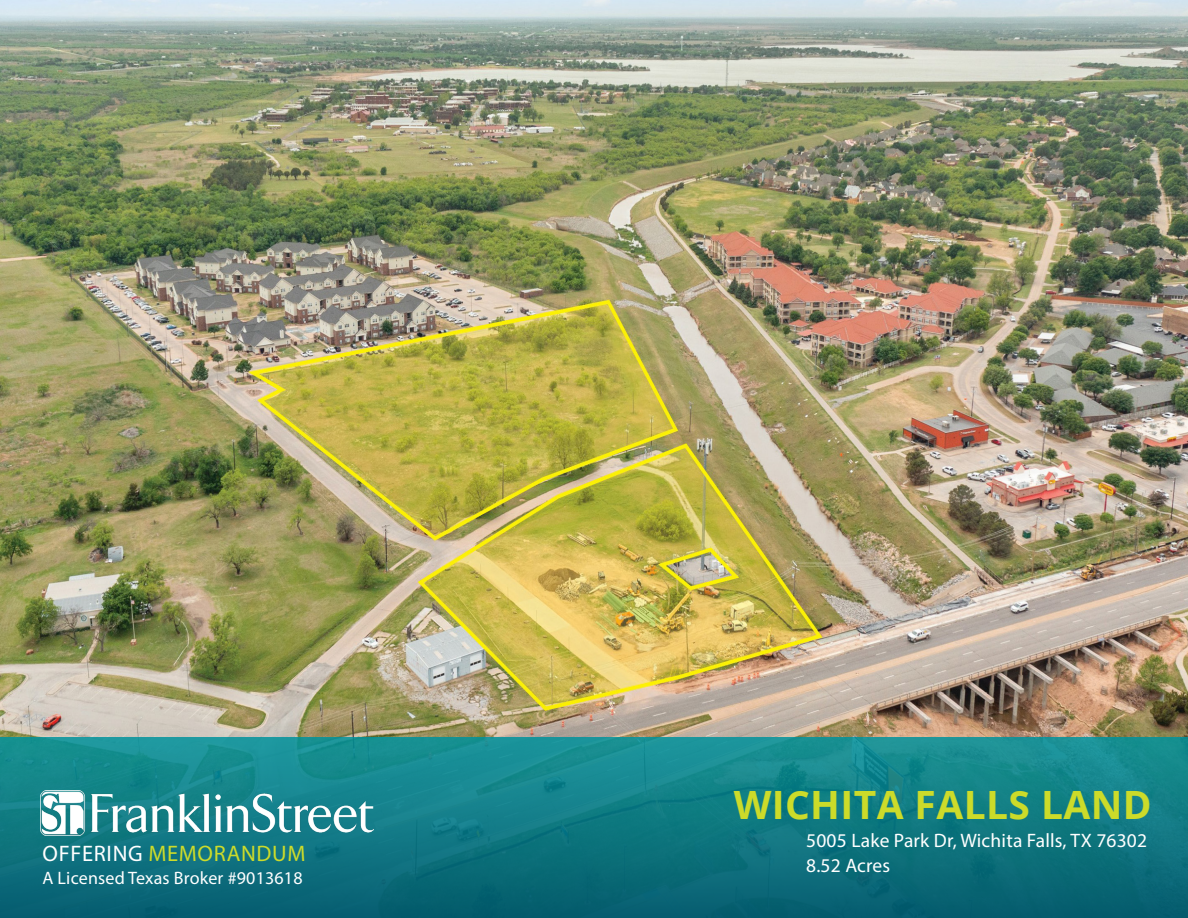
<style>
.page{position:relative;width:1188px;height:918px;background:#fff}
.page>*{position:absolute;margin:0;border:0;box-sizing:border-box;transform-origin:0 0}
.t1{font:700 39px "Open Sans";letter-spacing:.01em;color:#ccdb2a}
.t2{font:22.5px "Myriad Pro";letter-spacing:.03em;color:#ccdb2a}
.t3{font:19.5px "Myriad Pro";letter-spacing:.01em;color:#fff}
.t4{font:18px "Myriad Pro";letter-spacing:.01em;color:#fff}
.s1{color:#fff}
</style>
<div class="page">
<img style="left:0;top:0;width:1188px;height:673px">
<img style="left:0;top:673px;width:1188px;height:64px">
<div style="left:0;top:737px;width:1188px;height:181px;background:linear-gradient(to bottom,#1b9597,#065d6e)"></div>
<img style="left:41px;top:790px;width:333px;height:45px">
<p class="t2" style="left:43px;top:840px;width:264px"><span class="s1">OFFERING</span> MEMORANDUM</p>
<p class="t4" style="left:42px;top:867px;width:262px">A Licensed Texas Broker #9013618</p>
<p class="t1" style="left:734px;top:778px;width:420px">WICHITA FALLS LAND</p>
<p class="t3" style="left:806px;top:829px;width:342px">5005 Lake Park Dr, Wichita Falls, TX 76302</p>
<p class="t3" style="left:806px;top:853px;width:86px">8.52 Acres</p>
</div>
